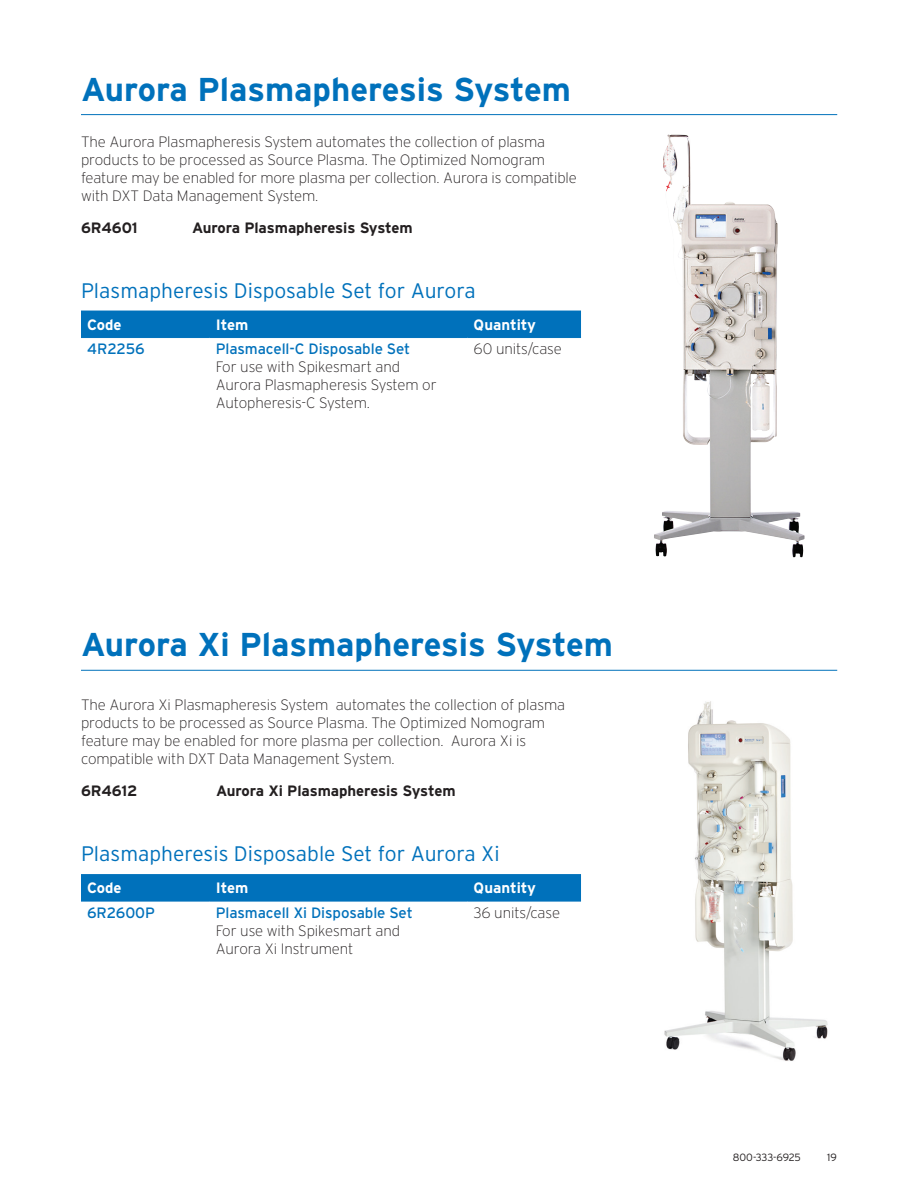
<style>
.page{position:relative;width:918px;height:1188px;background:#fff}
.page>*{position:absolute;margin:0;border:0;box-sizing:border-box;transform-origin:0 0}
.Headers{font:700 33px "Interstate";color:#0071bb}
._14pt_subheads_CHART{font:300 21px "Interstate";color:#0071bb}
.Body{font:200 15px/18px "Interstate";letter-spacing:-.005em;color:#231f20}
.Body_Bold{font:700 15px "Interstate";letter-spacing:-.005em;color:#231f20}
.Table_Header_White{font:700 15px "Interstate";color:#fff}
.Table_Label{font:15px "Interstate";color:#0071bb}
.t1{font:300 10.5px "Interstate";letter-spacing:-.015em;color:#231f20}
.s1{font-weight:400;color:#0071bb}
</style>
<div class="page">
<div style="left:81px;top:311px;width:500px;height:26px;background:#0071bb"></div>
<hr style="left:81px;top:337px;width:129px;height:1px;background:#0071bb">
<hr style="left:210px;top:337px;width:258px;height:1px;background:#0071bb">
<hr style="left:468px;top:337px;width:113px;height:1px;background:#0071bb">
<div style="left:81px;top:874px;width:500px;height:27px;background:#0071bb"></div>
<hr style="left:81px;top:901px;width:129px;height:1px;background:#0071bb">
<hr style="left:210px;top:901px;width:258px;height:1px;background:#0071bb">
<hr style="left:468px;top:901px;width:113px;height:1px;background:#0071bb">
<hr style="left:81px;top:114px;width:756px;height:1px;background:#0071bb">
<hr style="left:81px;top:670px;width:756px;height:1px;background:#0071bb">
<img style="left:654px;top:135px;width:147px;height:423px">
<img style="left:664px;top:701px;width:164px;height:360px">
<p class="Headers" style="left:81px;top:71px;width:491px">Aurora Plasmapheresis System</p>
<p class="Body" style="left:81px;top:133px;width:497px">The Aurora Plasmapheresis System automates the collection of plasma products to be processed as Source Plasma. The Optimized Nomogram feature may be enabled for more plasma per collection. Aurora is compatible with DXT Data Management System.</p>
<p class="Body_Bold" style="left:81px;top:219px;width:58px">6R4601</p>
<p class="Body_Bold" style="left:192px;top:219px;width:222px">Aurora Plasmapheresis System</p>
<p class="_14pt_subheads_CHART" style="left:81px;top:279px;width:396px">Plasmapheresis Disposable Set for Aurora</p>
<p class="Table_Header_White" style="left:87px;top:316px;width:36px">Code</p>
<p class="Table_Header_White" style="left:216px;top:316px;width:34px">Item</p>
<p class="Table_Header_White" style="left:474px;top:316px;width:64px">Quantity</p>
<p class="Table_Label" style="left:87px;top:341px;width:59px">4R2256</p>
<p class="Body" style="left:216px;top:340px;width:222px"><span class="s1">Plasmacell-C Disposable Set<br></span>For use with Spikesmart and<br>Aurora Plasmapheresis System or<br>Autopheresis-C System.</p>
<p class="Body" style="left:474px;top:340px;width:90px">60 units/case</p>
<p class="Headers" style="left:81px;top:626px;width:533px">Aurora Xi Plasmapheresis System</p>
<p class="Body" style="left:81px;top:696px;width:486px">The Aurora Xi Plasmapheresis System automates the collection of plasma products to be processed as Source Plasma. The Optimized Nomogram feature may be enabled for more plasma per collection. Aurora Xi is compatible with DXT Data Management System.</p>
<p class="Body_Bold" style="left:81px;top:782px;width:58px">6R4612</p>
<p class="Body_Bold" style="left:216px;top:782px;width:241px">Aurora Xi Plasmapheresis System</p>
<p class="_14pt_subheads_CHART" style="left:81px;top:842px;width:420px">Plasmapheresis Disposable Set for Aurora Xi</p>
<p class="Table_Header_White" style="left:87px;top:879px;width:36px">Code</p>
<p class="Table_Header_White" style="left:216px;top:879px;width:34px">Item</p>
<p class="Table_Header_White" style="left:474px;top:879px;width:64px">Quantity</p>
<p class="Table_Label" style="left:87px;top:904px;width:70px">6R2600P</p>
<p class="Body" style="left:216px;top:904px;width:199px"><span class="s1">Plasmacell Xi Disposable Set<br></span>For use with Spikesmart and<br>Aurora Xi Instrument</p>
<p class="Body" style="left:474px;top:904px;width:88px">36 units/case</p>
<p class="t1" style="left:733px;top:1151px;width:70px">800-333-6925</p>
<p class="t1" style="left:827px;top:1151px;width:11px">19</p>
</div>
